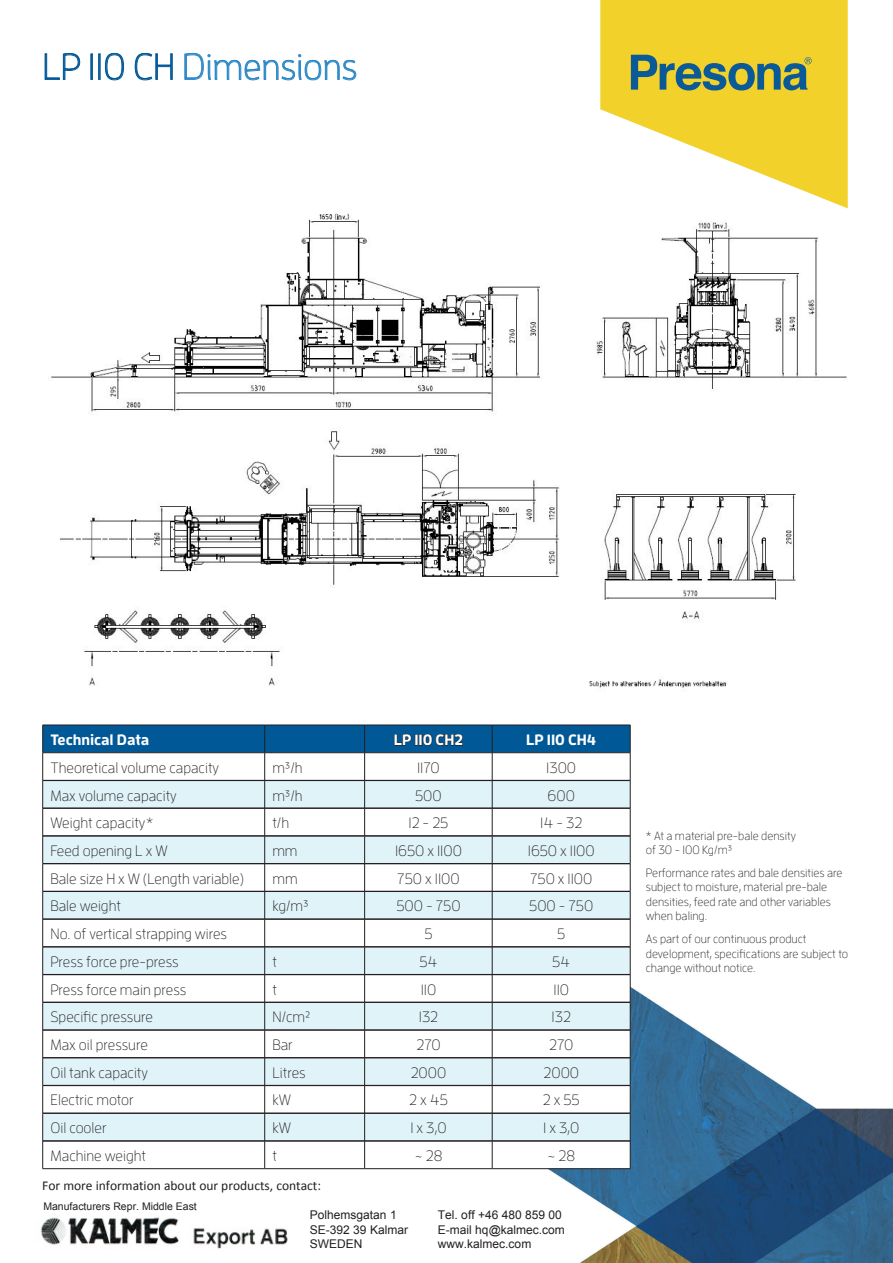
<style>
.page{position:relative;width:893px;height:1263px;background:#fff}
.page>*{position:absolute;margin:0;border:0;box-sizing:border-box;transform-origin:0 0}
.t1{font:300 36.45px "Enzo OT";color:#2b88c8}
.t2{font:300 15px "Enzo OT";color:#231f20}
.t3{font:700 15px "Enzo OT";color:#fff}
.t4{font:13.5px "Calibri";color:#231f20}
.t5{font:300 12px/14.4px "Enzo OT";color:#231f20}
.t6{font:12px/14.4px "Arial";color:#231f20}
.t7{font:10.5px "Arial";color:#231f20}
.s1{color:#015897}
</style>
<div class="page">
<img style="left:270px;top:724px;width:623px;height:539px">
<svg style="left:45px;top:53px;width:35px;height:27px"></svg>
<div style="left:91px;top:54px;width:2px;height:26px;border:1px solid #015897"></div>
<div style="left:98px;top:54px;width:2px;height:26px;border:1px solid #015897"></div>
<svg style="left:105px;top:53px;width:19px;height:28px"></svg>
<svg style="left:135px;top:53px;width:38px;height:28px"></svg>
<svg style="left:184px;top:53px;width:172px;height:28px"></svg>
<svg style="left:600px;top:0;width:248px;height:191px;fill:#f2d12a"></svg>
<svg style="left:631px;top:55px;width:181px;height:35px;background:#8a9b5b"></svg>
<img style="left:51px;top:191px;width:797px;height:497px">
<hr style="left:43px;top:1168px;width:222px;height:1px;background:#231f20">
<hr style="left:265px;top:1168px;width:100px;height:1px;background:#231f20">
<hr style="left:365px;top:1168px;width:127px;height:1px;background:#231f20">
<hr style="left:492px;top:1168px;width:138px;height:1px;background:#231f20">
<svg style="left:42px;top:725px;width:589px;height:443px"></svg>
<img style="left:40px;top:1214px;width:261px;height:43px">
<p class="t1" style="left:43px;top:45px;width:316px"><span class="s1">LP 110 CH</span> Dimensions</p>
<p class="t3" style="left:50px;top:730px;width:101px">Technical Data</p>
<p class="t3" style="left:394px;top:730px;width:71px">LP 110 CH2</p>
<p class="t3" style="left:526px;top:730px;width:71px">LP 110 CH4</p>
<p class="t2" style="left:50px;top:758px;width:170px">Theoretical volume capacity</p>
<p class="t2" style="left:272px;top:758px;width:32px">m³/h</p>
<p class="t2" style="left:417px;top:758px;width:24px">1170</p>
<p class="t2" style="left:546px;top:758px;width:31px">1300</p>
<p class="t2" style="left:50px;top:786px;width:128px">Max volume capacity</p>
<p class="t2" style="left:272px;top:786px;width:32px">m³/h</p>
<p class="t2" style="left:415px;top:786px;width:28px">500</p>
<p class="t2" style="left:548px;top:786px;width:29px">600</p>
<p class="t2" style="left:50px;top:814px;width:104px">Weight capacity*</p>
<p class="t2" style="left:272px;top:814px;width:18px">t/h</p>
<p class="t2" style="left:408px;top:814px;width:41px">12 - 25</p>
<p class="t2" style="left:540px;top:814px;width:44px">14 - 32</p>
<p class="t2" style="left:50px;top:842px;width:119px">Feed opening L x W</p>
<p class="t2" style="left:272px;top:842px;width:27px">mm</p>
<p class="t2" style="left:395px;top:842px;width:68px">1650 x 1100</p>
<p class="t2" style="left:528px;top:842px;width:68px">1650 x 1100</p>
<p class="t2" style="left:50px;top:869px;width:195px">Bale size H x W (Length variable)</p>
<p class="t2" style="left:272px;top:869px;width:27px">mm</p>
<p class="t2" style="left:397px;top:869px;width:64px">750 x 1100</p>
<p class="t2" style="left:530px;top:869px;width:64px">750 x 1100</p>
<p class="t2" style="left:50px;top:897px;width:72px">Bale weight</p>
<p class="t2" style="left:272px;top:897px;width:38px">kg/m³</p>
<p class="t2" style="left:396px;top:897px;width:66px">500 - 750</p>
<p class="t2" style="left:529px;top:897px;width:66px">500 - 750</p>
<p class="t2" style="left:50px;top:925px;width:178px">No. of vertical strapping wires</p>
<p class="t2" style="left:424px;top:925px;width:10px">5</p>
<p class="t2" style="left:557px;top:925px;width:10px">5</p>
<p class="t2" style="left:50px;top:953px;width:130px">Press force pre-press</p>
<p class="t2" style="left:272px;top:953px;width:6px">t</p>
<p class="t2" style="left:419px;top:953px;width:20px">54</p>
<p class="t2" style="left:552px;top:953px;width:20px">54</p>
<p class="t2" style="left:50px;top:980px;width:137px">Press force main press</p>
<p class="t2" style="left:272px;top:980px;width:6px">t</p>
<p class="t2" style="left:421px;top:980px;width:17px">110</p>
<p class="t2" style="left:553px;top:980px;width:17px">110</p>
<p class="t2" style="left:50px;top:1008px;width:104px">Specific pressure</p>
<p class="t2" style="left:272px;top:1008px;width:39px">N/cm²</p>
<p class="t2" style="left:419px;top:1008px;width:21px">132</p>
<p class="t2" style="left:552px;top:1008px;width:21px">132</p>
<p class="t2" style="left:50px;top:1036px;width:99px">Max oil pressure</p>
<p class="t2" style="left:272px;top:1036px;width:22px">Bar</p>
<p class="t2" style="left:416px;top:1036px;width:26px">270</p>
<p class="t2" style="left:549px;top:1036px;width:26px">270</p>
<p class="t2" style="left:50px;top:1063px;width:99px">Oil tank capacity</p>
<p class="t2" style="left:272px;top:1063px;width:35px">Litres</p>
<p class="t2" style="left:411px;top:1063px;width:37px">2000</p>
<p class="t2" style="left:543px;top:1063px;width:37px">2000</p>
<p class="t2" style="left:50px;top:1091px;width:85px">Electric motor</p>
<p class="t2" style="left:272px;top:1091px;width:20px">kW</p>
<p class="t2" style="left:409px;top:1091px;width:40px">2 x 45</p>
<p class="t2" style="left:543px;top:1091px;width:38px">2 x 55</p>
<p class="t2" style="left:50px;top:1119px;width:58px">Oil cooler</p>
<p class="t2" style="left:272px;top:1119px;width:20px">kW</p>
<p class="t2" style="left:410px;top:1119px;width:38px">1 x 3,0</p>
<p class="t2" style="left:543px;top:1119px;width:38px">1 x 3,0</p>
<p class="t2" style="left:50px;top:1147px;width:97px">Machine weight</p>
<p class="t2" style="left:272px;top:1147px;width:6px">t</p>
<p class="t2" style="left:415px;top:1147px;width:29px">~ 28</p>
<p class="t2" style="left:547px;top:1147px;width:29px">~ 28</p>
<p class="t4" style="left:42px;top:1176px;width:280px">For more information about our products, contact:</p>
<p class="t6" style="left:310px;top:1208px;width:100px">Polhemsgatan 1<br>SE-392 39 Kalmar<br>SWEDEN</p>
<p class="t6" style="left:438px;top:1208px;width:128px">Tel. off +46 480 859 00<br>E-mail hq@kalmec.com www.kalmec.com</p>
<p class="t7" style="left:43px;top:1200px;width:155px">Manufacturers Repr. Middle East</p>
<p class="t5" style="left:646px;top:828px;width:152px">* At a material pre-bale density of 30 - 100 Kg/m³</p>
<p class="t5" style="left:646px;top:865px;width:198px">Performance rates and bale densities are subject to moisture, material pre-bale densities, feed rate and other variables when baling.</p>
<p class="t5" style="left:646px;top:931px;width:204px">As part of our continuous product development, specifications are subject to change without notice.</p>
</div>
